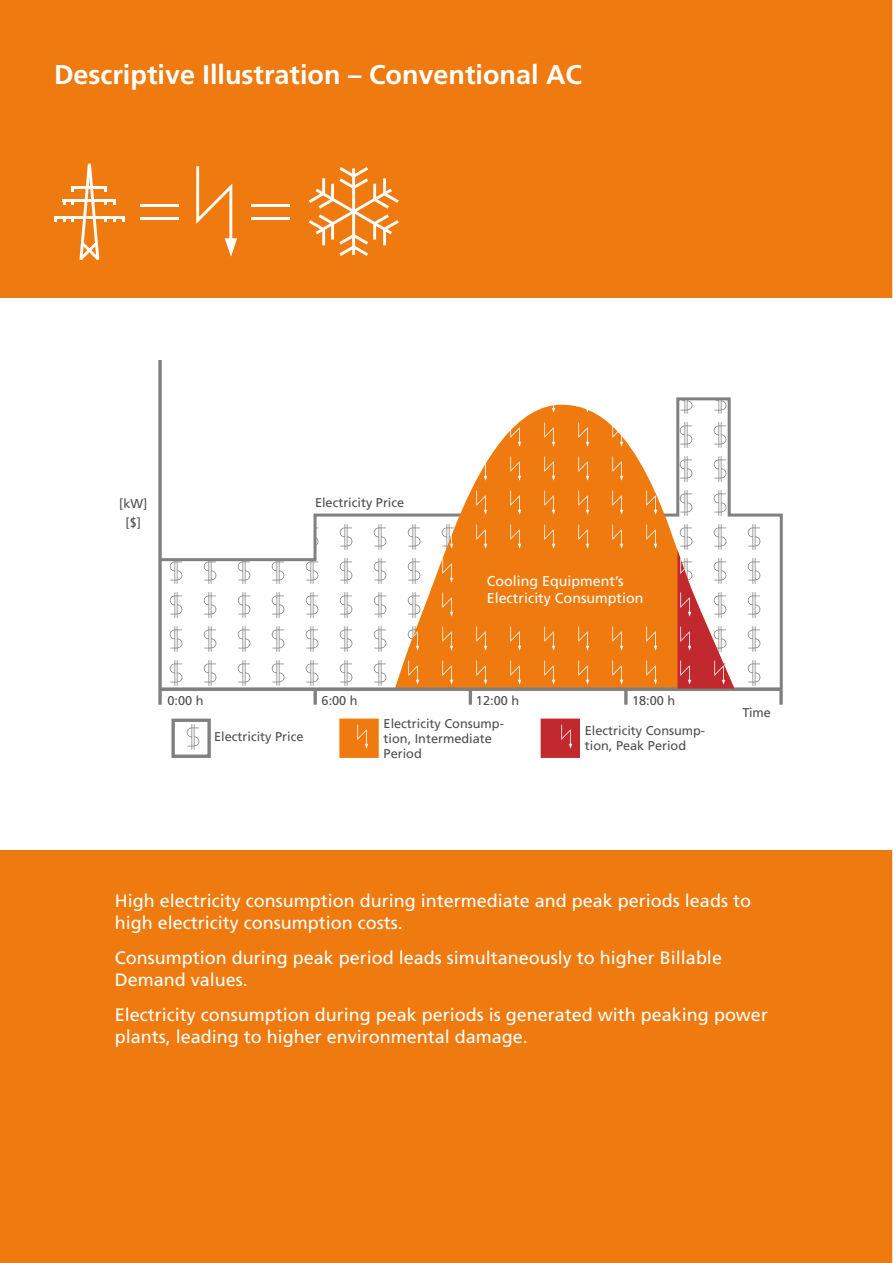
<style>
.page{position:relative;width:893px;height:1263px;background:#fff}
.page>*{position:absolute;margin:0;border:0;box-sizing:border-box;transform-origin:0 0}
.t1{font:700 27px "Frutiger LT Com";color:#fff}
.t2{font:18px/22.5px "Frutiger LT Std";color:#fff}
.t3{font:14.25px/17.1px "Frutiger LT Com";color:#fff}
.t4{font:12.75px/15.3px "Frutiger LT Com";color:#4e4e4e}
</style>
<div class="page">
<div style="left:0;top:850px;width:893px;height:413px;background:#ef7b10"></div>
<div style="left:0;top:0;width:893px;height:298px;background:#ef7b10"></div>
<svg style="left:162px;top:397px;width:621px;height:295px"></svg>
<svg style="left:395px;top:401px;width:339px;height:286px;fill:#ef7b10"></svg>
<svg style="left:158px;top:361px;width:4px;height:330px"></svg>
<div style="left:467px;top:558px;width:198px;height:62px;background:#ef7b10"></div>
<svg style="left:159px;top:687px;width:622px;height:4px;background:#8d8680"></svg>
<svg style="left:186px;top:724px;width:14px;height:26px"></svg>
<div style="left:171px;top:718px;width:40px;height:40px;border:3px solid #808081"></div>
<svg style="left:343px;top:722px;width:32px;height:32px"></svg>
<div style="left:339px;top:718px;width:40px;height:40px;border:3px solid #ef7b10"></div>
<svg style="left:545px;top:722px;width:31px;height:32px"></svg>
<div style="left:541px;top:718px;width:39px;height:40px;border:3px solid #c1292e"></div>
<svg style="left:158px;top:691px;width:4px;height:14px"></svg>
<svg style="left:313px;top:689px;width:4px;height:16px"></svg>
<hr style="left:469px;top:691px;width:3px;height:14px;background:#808081">
<svg style="left:624px;top:691px;width:4px;height:14px"></svg>
<svg style="left:779px;top:691px;width:4px;height:14px"></svg>
<svg style="left:677px;top:550px;width:57px;height:139px"></svg>
<svg style="left:309px;top:167px;width:90px;height:89px"></svg>
<svg style="left:196px;top:166px;width:41px;height:91px"></svg>
<hr style="left:251px;top:204px;width:39px;height:3px;background:#fff">
<hr style="left:251px;top:217px;width:39px;height:2px;background:#fff">
<hr style="left:140px;top:204px;width:39px;height:3px;background:#fff">
<hr style="left:140px;top:217px;width:39px;height:2px;background:#fff">
<hr style="left:54px;top:216px;width:71px;height:2px;background:#fff">
<hr style="left:63px;top:199px;width:53px;height:3px;background:#fff">
<svg style="left:72px;top:164px;width:35px;height:96px"></svg>
<hr style="left:892px;top:0;width:1px;height:1263px;background:#fff">
<h1 class="t1" style="left:54px;top:49px;width:111px">Function</h1>
<h1 class="t1" style="left:54px;top:59px;width:530px">Descriptive Illustration – Conventional AC</h1>
<p class="t4" style="left:119px;top:496px;width:30px">[kW]</p>
<p class="t4" style="left:126px;top:515px;width:17px">[$]</p>
<p class="t4" style="left:315px;top:495px;width:91px">Electricity Price</p>
<p class="t3" style="left:487px;top:572px;width:158px">Cooling Equipment’s<br>Electricity Consumption</p>
<p class="t4" style="left:168px;top:693px;width:38px">0:00 h</p>
<p class="t4" style="left:214px;top:729px;width:91px">Electricity Price</p>
<p class="t4" style="left:322px;top:693px;width:38px">6:00 h</p>
<p class="t4" style="left:476px;top:693px;width:45px">12:00 h</p>
<p class="t4" style="left:632px;top:693px;width:45px">18:00 h</p>
<p class="t4" style="left:384px;top:715px;width:122px">Electricity Consump&shy;tion, Intermediate<br>Period</p>
<p class="t4" style="left:585px;top:723px;width:122px">Electricity Consump&shy;tion, Peak Period</p>
<p class="t4" style="left:742px;top:705px;width:30px">Time</p>
<p class="t2" style="left:115px;top:889px;width:638px">High electricity consumption during intermediate and peak periods leads to high electricity consumption costs.</p>
<p class="t2" style="left:115px;top:946px;width:609px">Consumption during peak period leads simultaneously to higher Billable<br>Demand values.</p>
<p class="t2" style="left:115px;top:1003px;width:655px">Electricity consumption during peak periods is generated with peaking power plants, leading to higher environmental damage.</p>
</div>
